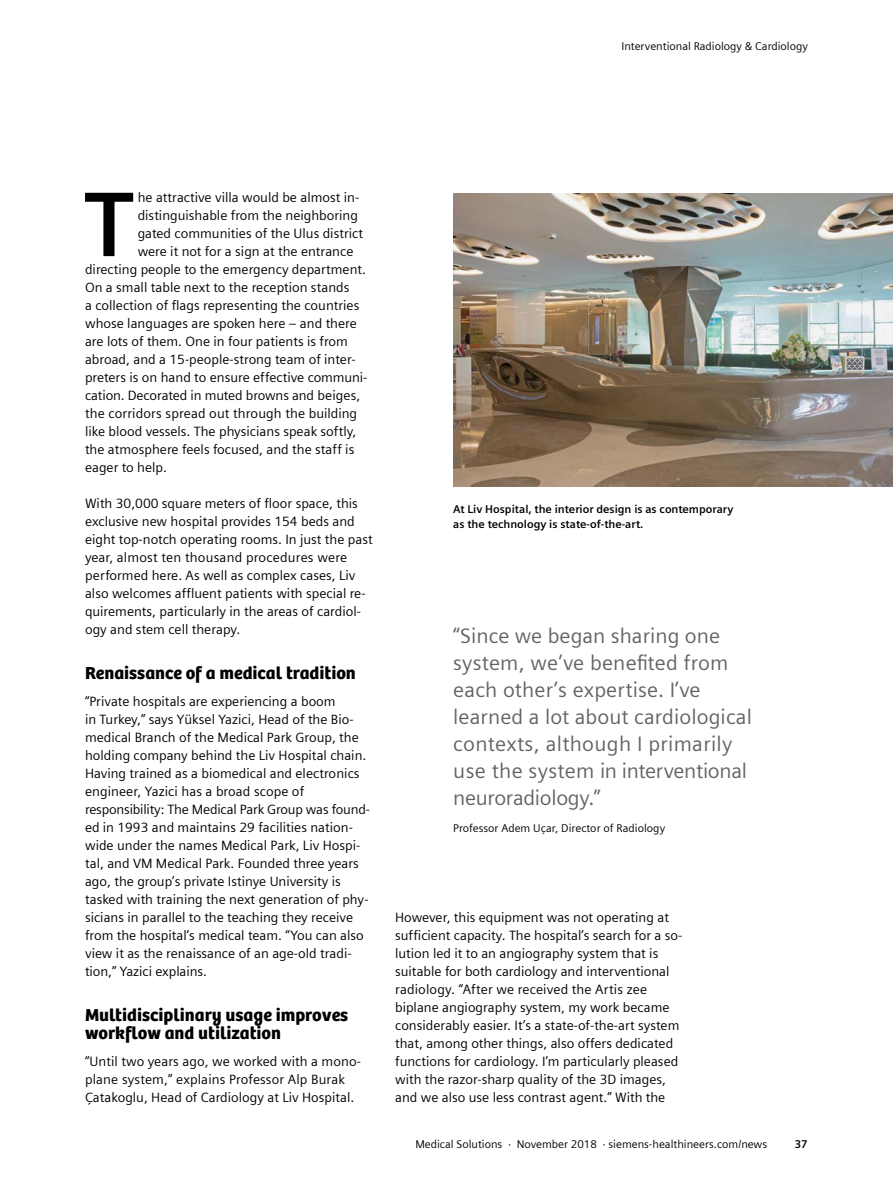
<style>
.page{position:relative;width:893px;height:1191px;background:#fff}
.page>*{position:absolute;margin:0;border:0;box-sizing:border-box;transform-origin:0 0}
.t1{font:700 91.5px "Siemens Sans";color:#000}
.t2{font:21px/27px "Siemens Sans";letter-spacing:.005em;color:#626463}
.t3{font:18px/18px "SH Bree Headline Regular";color:#000}
.t4{font:13.5px/18px "Siemens Sans";color:#000}
.t5{font:11.25px "Siemens Sans";color:#000}
.t6{font:700 11.25px/15px "Siemens Sans";color:#000}
</style>
<div class="page">
<img style="left:453px;top:193px;width:440px;height:293px">
<p class="t5" style="left:621px;top:38px;width:188px">Interventional Radiology &amp; Cardiology</p>
<h1 class="t1" style="left:84px;top:172px;width:51px">T</h1>
<p class="t4" style="left:138px;top:187px;width:223px">he attractive villa would be almost in-</p>
<p class="t4" style="left:138px;top:205px;width:222px">distinguishable from the neighboring</p>
<p class="t4" style="left:138px;top:223px;width:227px">gated communities of the Ulus district</p>
<p class="t4" style="left:138px;top:241px;width:217px">were it not for a sign at the entrance</p>
<p class="t4" style="left:85px;top:259px;width:283px">directing people to the emergency department.</p>
<p class="t4" style="left:85px;top:277px;width:266px">On a small table next to the reception stands</p>
<p class="t4" style="left:85px;top:295px;width:276px">a collection of flags representing the countries</p>
<p class="t4" style="left:85px;top:313px;width:273px">whose languages are spoken here – and there</p>
<p class="t4" style="left:85px;top:331px;width:264px">are lots of them. One in four patients is from</p>
<p class="t4" style="left:85px;top:349px;width:272px">abroad, and a 15-people-strong team of inter-</p>
<p class="t4" style="left:85px;top:367px;width:284px">preters is on hand to ensure effective communi-</p>
<p class="t4" style="left:85px;top:385px;width:277px">cation. Decorated in muted browns and beiges,</p>
<p class="t4" style="left:85px;top:403px;width:274px">the corridors spread out through the building</p>
<p class="t4" style="left:85px;top:421px;width:273px">like blood vessels. The physicians speak softly,</p>
<p class="t4" style="left:85px;top:439px;width:271px">the atmosphere feels focused, and the staff is</p>
<p class="t4" style="left:85px;top:457px;width:84px">eager to help.</p>
<p class="t4" style="left:85px;top:493px;width:289px">With 30,000 square meters of floor space, this exclusive new hospital provides 154 beds and eight top-notch operating rooms. In just the past year, almost ten thousand procedures were performed here. As well as complex cases, Liv also welcomes affluent patients with special re&shy;quirements, particularly in the areas of cardiol&shy;ogy and stem cell therapy.</p>
<h3 class="t3" style="left:85px;top:663px;width:272px">Renaissance of a medical tradition</h3>
<p class="t4" style="left:85px;top:691px;width:286px">“Private hospitals are experiencing a boom<br>in Turkey,” says Yüksel Yazici, Head of the Bio&shy;medical Branch of the Medical Park Group, the holding company behind the Liv Hospital chain.<br>Having trained as a biomedical and electronics engineer, Yazici has a broad scope of responsibility: The Medical Park Group was found&shy;ed in 1993 and maintains 29 facilities nation&shy;wide under the names Medical Park, Liv Hospi&shy;tal, and VM Medical Park. Founded three years ago, the group’s private Istinye University is tasked with training the next generation of phy&shy;sicians in parallel to the teaching they receive from the hospital’s medical team. “You can also view it as the renaissance of an age-old tradi&shy;tion,” Yazici explains.</p>
<h3 class="t3" style="left:85px;top:1005px;width:265px">Multidisciplinary usage improves workflow and utilization</h3>
<p class="t4" style="left:85px;top:1051px;width:277px">“Until two years ago, we worked with a mono&shy;plane system,” explains Professor Alp Burak<br>Çatakoglu, Head of Cardiology at Liv Hospital.</p>
<p class="t6" style="left:453px;top:502px;width:282px">At Liv Hospital, the interior design is as contemporary as the technology is state-of-the-art.</p>
<h2 class="t2" style="left:453px;top:621px;width:300px">“Since we began sharing one system, we’ve benefited from each other’s expertise. I’ve learned a lot about cardiological contexts, although I primarily use the system in interventional neuroradiology.”</h2>
<p class="t5" style="left:453px;top:819px;width:213px">Professor Adem Uçar, Director of Radiology</p>
<p class="t4" style="left:395px;top:907px;width:289px">However, this equipment was not operating at sufficient capacity. The hospital’s search for a so&shy;lution led it to an angiography system that is suitable for both cardiology and interventional radiology. “After we received the Artis zee biplane angiography system, my work became considerably easier. It’s a state-of-the-art system that, among other things, also offers dedicated functions for cardiology. I’m particularly pleased with the razor-sharp quality of the 3D images, and we also use less contrast agent.” With the</p>
<p class="t5" style="left:415px;top:1135px;width:353px">Medical Solutions · November 2018 · siemens-healthineers.com/news</p>
<p class="t6" style="left:795px;top:1136px;width:15px">37</p>
</div>
